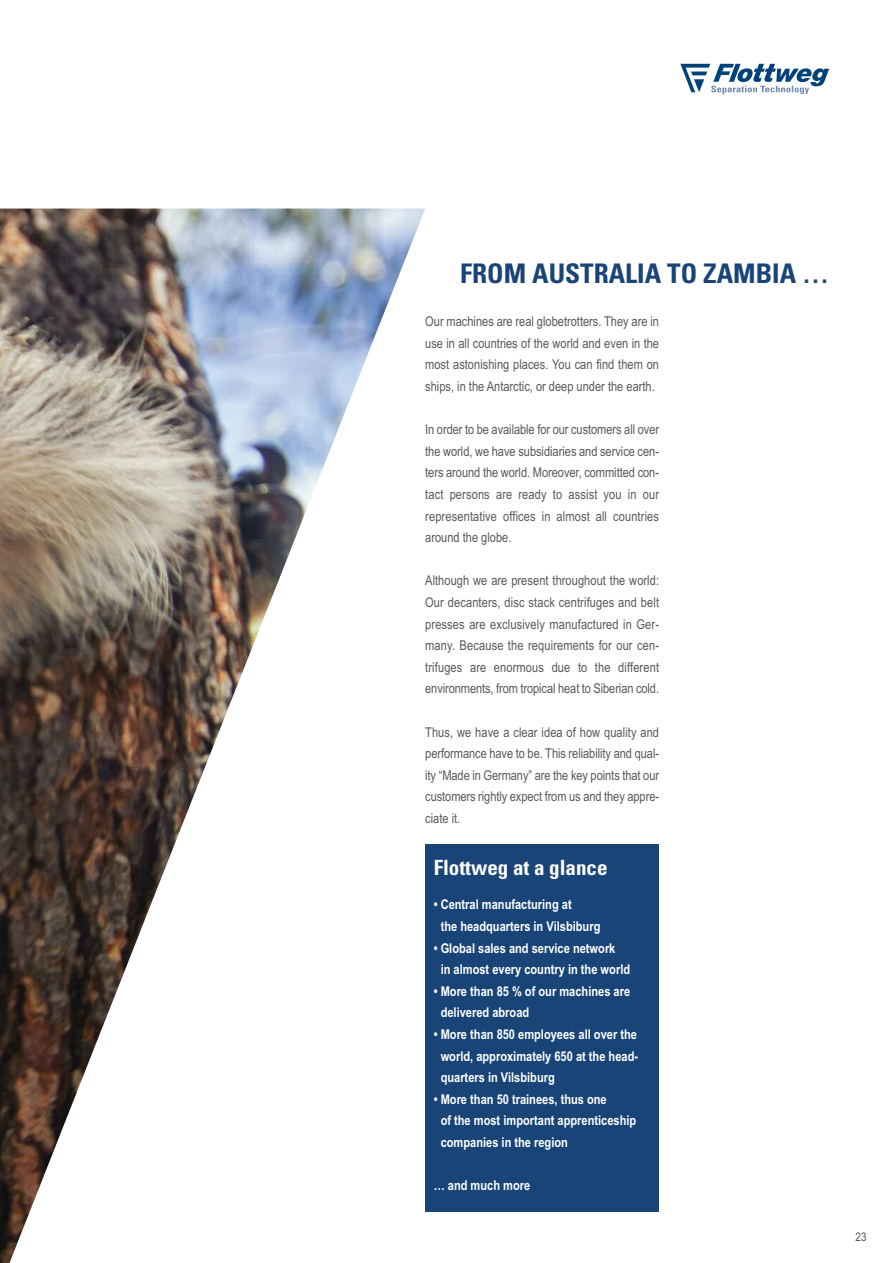
<style>
.page{position:relative;width:893px;height:1263px;background:#fff}
.page>*{position:absolute;margin:0;border:0;box-sizing:border-box;transform-origin:0 0}
.t1{font:700 condensed 27px "Univers";color:#184478}
.t2{font:700 condensed 21px "Univers";color:#fff}
.t3{font:13.5px/21.6px "Arial Narrow";color:#57585b;text-align:justify}
.t4{font:700 13.5px/21.6px "Arial Narrow";color:#fff}
.t5{font:12px "Arial Narrow";color:#525152}
</style>
<div class="page">
<svg style="left:680px;top:64px;width:149px;height:30px"></svg>
<img style="left:0;top:209px;width:425px;height:1054px">
<div style="left:425px;top:845px;width:234px;height:367px;background:#184478"></div>
<h1 class="t1" style="left:460px;top:263px;width:370px">FROM AUSTRALIA TO ZAMBIA …</h1>
<p class="t3" style="left:425px;top:311px;width:235px">Our machines are real globetrotters. They are in use in all countries of the world and even in the most astonishing places. You can find them on ships, in the Antarctic, or deep under the earth.</p>
<p class="t3" style="left:425px;top:419px;width:235px">In order to be available for our customers all over the world, we have subsidiaries and service cen&shy;ters around the world. Moreover, committed con&shy;tact persons are ready to assist you in our representative offices in almost all countries around the globe.</p>
<p class="t3" style="left:425px;top:570px;width:235px">Although we are present throughout the world:<br>Our decanters, disc stack centrifuges and belt presses are exclusively manufactured in Ger&shy;many. Because the requirements for our cen&shy;trifuges are enormous due to the different environments, from tropical heat to Siberian cold.</p>
<p class="t3" style="left:425px;top:721px;width:235px">Thus, we have a clear idea of how quality and performance have to be. This reliability and qual&shy;ity “Made in Germany” are the key points that our customers rightly expect from us and they appre&shy;ciate it.</p>
<h2 class="t2" style="left:434px;top:860px;width:175px">Flottweg at a glance</h2>
<p class="t4" style="left:441px;top:894px;width:161px;text-indent:-7px">• Central manufacturing at<br>the headquarters in Vilsbiburg</p>
<p class="t4" style="left:441px;top:937px;width:191px;text-indent:-7px">• Global sales and service network<br>in almost every country in the world</p>
<p class="t4" style="left:441px;top:980px;width:191px;text-indent:-7px">• More than 85 % of our machines are delivered abroad</p>
<p class="t4" style="left:441px;top:1023px;width:199px;text-align:justify;text-indent:-7px">• More than 850 employees all over the world, approximately 650 at the head&shy;quarters in Vilsbiburg</p>
<p class="t4" style="left:441px;top:1088px;width:197px;text-indent:-7px">• More than 50 trainees, thus one<br>of the most important apprenticeship companies in the region</p>
<p class="t4" style="left:434px;top:1175px;width:98px">… and much more</p>
<p class="t5" style="left:856px;top:1229px;width:12px">23</p>
</div>
